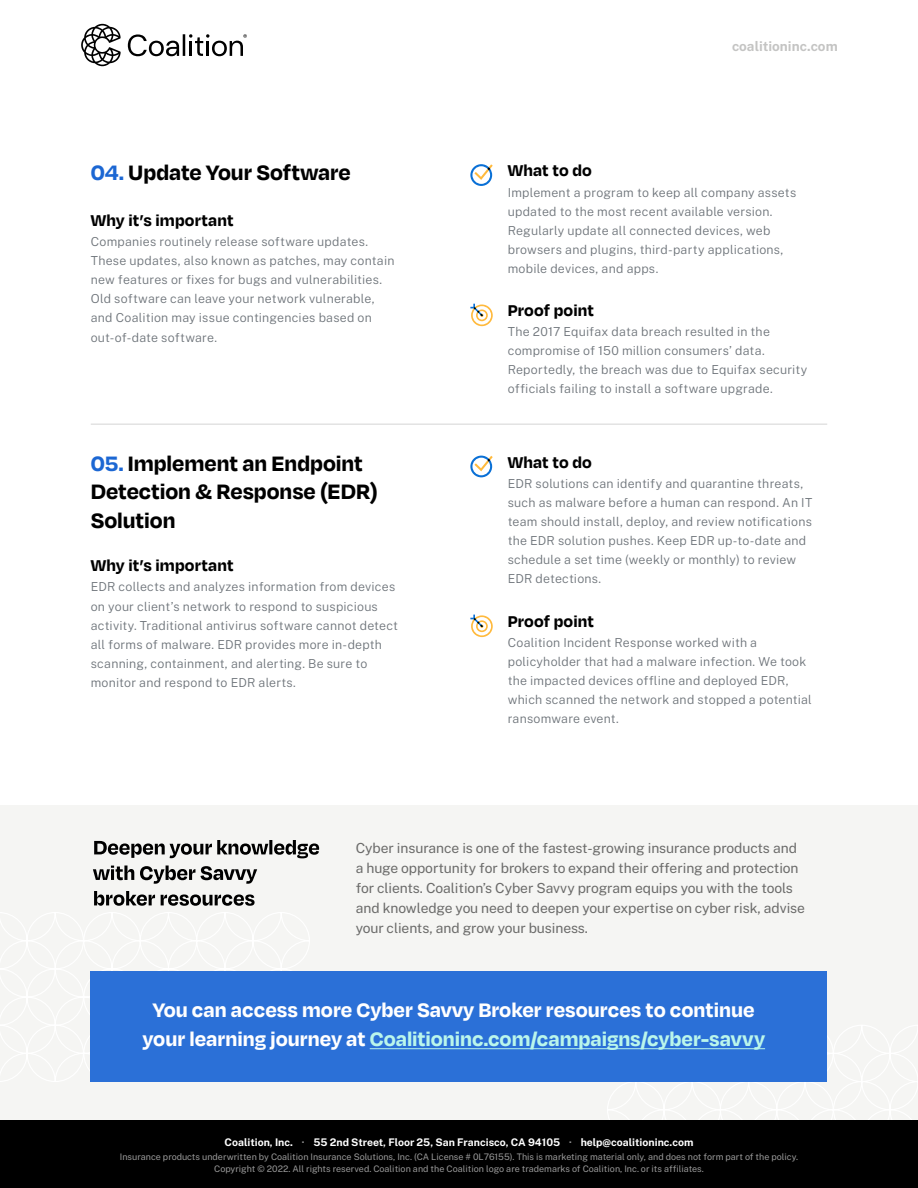
<style>
.page{position:relative;width:918px;height:1188px;background:#fff}
.page>*{position:absolute;margin:0;border:0;box-sizing:border-box;transform-origin:0 0}
.t1{font:700 24px/28.5px "Degular";color:#000}
.t2{font:700 22.5px/28.5px "Degular";color:#fff;text-align:center}
.t3{font:700 18px "Degular";letter-spacing:.01em;color:#000}
.t4{font:13.8px/20px "Public Sans";letter-spacing:-.005em;color:#6b6b6a}
.t5{font:700 13.5px "Public Sans";color:#c4c4c3}
.t6{font:300 12.3px/19px "Public Sans";letter-spacing:.015em;color:#6e747a}
.t7{font:700 10.5px "Public Sans";color:#fff}
.t8{font:9px/12px "Public Sans";color:#999;text-align:center}
.s1{color:#1c67d3}
.s2{color:#baf6eb}
.s3{color:#999}
</style>
<div class="page">
<svg style="left:81px;top:24px;width:40px;height:42px"></svg>
<svg style="left:128px;top:34px;width:51px;height:22px"></svg>
<hr style="left:183px;top:34px;width:2px;height:22px;background:#000">
<svg style="left:189px;top:34px;width:58px;height:22px"></svg>
<div style="left:0;top:806px;width:918px;height:314px;background:#f5f5f3"></div>
<svg style="left:607px;top:1025px;width:311px;height:95px"></svg>
<div style="left:91px;top:971px;width:736px;height:111px;background:#2b70d7"></div>
<hr style="left:370px;top:1048px;width:395px;height:1px;background:#baf6eb">
<svg style="left:0;top:891px;width:310px;height:191px"></svg>
<svg style="left:93px;top:866px;width:164px;height:18px"></svg>
<svg style="left:94px;top:840px;width:225px;height:18px"></svg>
<div style="left:0;top:1120px;width:918px;height:68px;background:#000"></div>
<hr style="left:91px;top:424px;width:736px;height:1px;background:#d9d9d9">
<svg style="left:470px;top:304px;width:23px;height:22px"></svg>
<svg style="left:470px;top:615px;width:23px;height:22px"></svg>
<svg style="left:470px;top:164px;width:23px;height:22px"></svg>
<svg style="left:470px;top:456px;width:23px;height:21px"></svg>
<h1 class="t1" style="left:91px;top:157px;width:262px"><span class="s1">04.</span> Update Your Software</h1>
<h3 class="t3" style="left:91px;top:209px;width:144px">Why it’s important</h3>
<p class="t6" style="left:91px;top:232px;width:305px">Companies routinely release software updates.<br>These updates, also known as patches, may contain new features or fixes for bugs and vulnerabilities.<br>Old software can leave your network vulnerable, and Coalition may issue contingencies based on out-of-date software.</p>
<h1 class="t1" style="left:91px;top:448px;width:288px"><span class="s1">05.</span> Implement an Endpoint<br>Detection &amp; Response (EDR)<br>Solution</h1>
<h3 class="t3" style="left:91px;top:554px;width:144px">Why it’s important</h3>
<p class="t6" style="left:91px;top:577px;width:309px">EDR collects and analyzes information from devices on your client’s network to respond to suspicious activity. Traditional antivirus software cannot detect all forms of malware. EDR provides more in-depth scanning, containment, and alerting. Be sure to monitor and respond to EDR alerts.</p>
<p class="t5" style="left:732px;top:37px;width:107px">coalitioninc.com</p>
<h3 class="t3" style="left:508px;top:159px;width:86px">What to do</h3>
<p class="t6" style="left:508px;top:182px;width:290px">Implement a program to keep all company assets updated to the most recent available version.<br>Regularly update all connected devices, web browsers and plugins, third-party applications, mobile devices, and apps.</p>
<h3 class="t3" style="left:508px;top:299px;width:88px">Proof point</h3>
<p class="t6" style="left:508px;top:322px;width:301px">The 2017 Equifax data breach resulted in the compromise of 150 million consumers’ data.<br>Reportedly, the breach was due to Equifax security officials failing to install a software upgrade.</p>
<h3 class="t3" style="left:508px;top:451px;width:86px">What to do</h3>
<p class="t6" style="left:508px;top:473px;width:306px">EDR solutions can identify and quarantine threats, such as malware before a human can respond. An IT team should install, deploy, and review notifications the EDR solution pushes. Keep EDR up-to-date and schedule a set time (weekly or monthly) to review EDR detections.</p>
<h3 class="t3" style="left:508px;top:610px;width:88px">Proof point</h3>
<p class="t6" style="left:508px;top:632px;width:306px">Coalition Incident Response worked with a policyholder that had a malware infection. We took the impacted devices offline and deployed EDR, which scanned the network and stopped a potential ransomware event.</p>
<p class="t4" style="left:356px;top:837px;width:451px">Cyber insurance is one of the fastest-growing insurance products and a huge opportunity for brokers to expand their offering and protection for clients. Coalition’s Cyber Savvy program equips you with the tools and knowledge you need to deepen your expertise on cyber risk, advise your clients, and grow your business.</p>
<h2 class="t2" style="left:142px;top:995px;width:624px">You can access more Cyber Savvy Broker resources to continue your learning journey at <span class="s2">Coalitioninc.com/campaigns/cyber-savvy</span></h2>
<p class="t7" style="left:225px;top:1135px;width:470px">Coalition, Inc. <span class="s3">·</span> 55 2nd Street, Floor 25, San Francisco, CA 94105 <span class="s3">·</span> help@coalitioninc.com</p>
<p class="t8" style="left:120px;top:1150px;width:680px">Insurance products underwritten by Coalition Insurance Solutions, Inc. (CA License # 0L76155). This is marketing material only, and does not form part of the policy.<br>Copyright © 2022. All rights reserved. Coalition and the Coalition logo are trademarks of Coalition, Inc. or its affiliates.</p>
</div>
